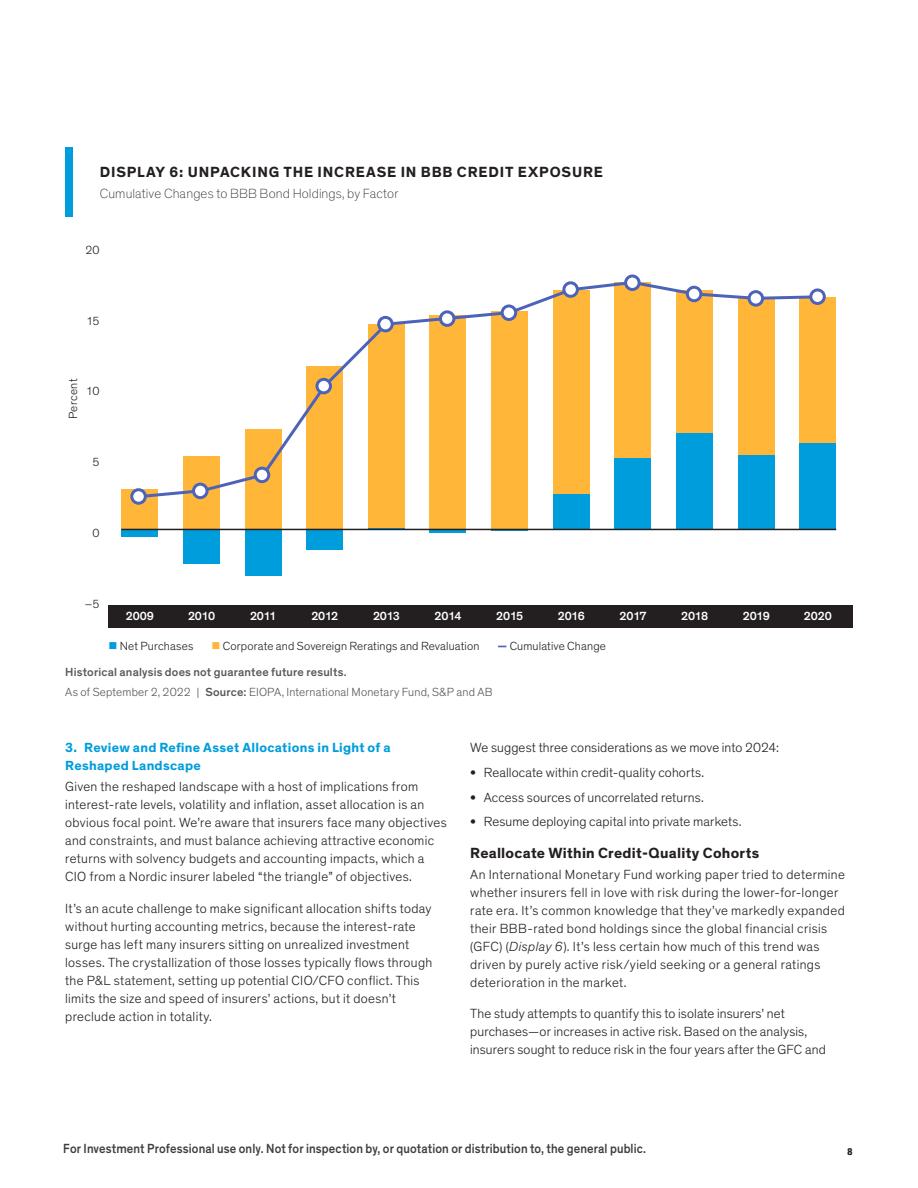
<style>
.page{position:relative;width:918px;height:1188px;background:#fff}
.page>*{position:absolute;margin:0;border:0;box-sizing:border-box;transform-origin:0 0}
.t1{font:700 15px "Theinhardt";letter-spacing:.045em;color:#231f20}
.t2{font:700 15px "Theinhardt";letter-spacing:.015em;color:#231f20}
.t3{font:300 13.5px/18px "Theinhardt";letter-spacing:.025em;color:#231f20}
.t4{font:500 13.5px "Theinhardt";letter-spacing:.01em;color:#3e3e3f;scale:.9 1}
.t5{font:700 13.5px/18px "Theinhardt";letter-spacing:.02em;color:#009ddc}
.t6{font:100 13.5px "Theinhardt";letter-spacing:.01em;color:#231f20}
.t7{font:300 12px/20.2px "Theinhardt";letter-spacing:.015em;color:#57585a}
.t8{font:300 12px "Theinhardt";letter-spacing:.015em;color:#231f20}
.t9{font:500 12px "Theinhardt";letter-spacing:-.045em;color:#fff}
.t10{font:700 10.5px "Klavika";color:#231f20}
.s1{color:#009ddc}
.s2{color:#ffb639}
.s3{font-weight:700;color:#4c63b9}
.s4{font-weight:500}
.s5{font-weight:700}
.s6{font-style:italic}
</style>
<div class="page">
<div style="left:65px;top:147px;width:8px;height:69px;background:#009ddc"></div>
<div style="left:108px;top:605px;width:745px;height:22px;background:#231f20"></div>
<div style="left:121px;top:489px;width:37px;height:41px;background:#ffb639"></div>
<div style="left:183px;top:456px;width:37px;height:74px;background:#ffb639"></div>
<div style="left:245px;top:429px;width:37px;height:101px;background:#ffb639"></div>
<div style="left:306px;top:366px;width:37px;height:164px;background:#ffb639"></div>
<div style="left:368px;top:324px;width:37px;height:206px;background:#ffb639"></div>
<div style="left:429px;top:316px;width:37px;height:214px;background:#ffb639"></div>
<div style="left:491px;top:311px;width:37px;height:219px;background:#ffb639"></div>
<div style="left:799px;top:297px;width:37px;height:233px;background:#ffb639"></div>
<svg style="left:141px;top:279px;width:680px;height:221px"></svg>
<div style="left:121px;top:530px;width:37px;height:7px;background:#009ddc"></div>
<div style="left:183px;top:530px;width:37px;height:34px;background:#009ddc"></div>
<div style="left:245px;top:530px;width:37px;height:46px;background:#009ddc"></div>
<div style="left:306px;top:530px;width:37px;height:20px;background:#009ddc"></div>
<hr style="left:368px;top:528px;width:37px;height:2px;background:#009ddc">
<hr style="left:429px;top:530px;width:37px;height:2px;background:#009ddc">
<hr style="left:491px;top:530px;width:37px;height:1px;background:#009ddc">
<div style="left:553px;top:494px;width:37px;height:36px;background:#009ddc"></div>
<div style="left:614px;top:458px;width:37px;height:72px;background:#009ddc"></div>
<div style="left:676px;top:433px;width:37px;height:97px;background:#009ddc"></div>
<div style="left:738px;top:455px;width:37px;height:75px;background:#009ddc"></div>
<div style="left:799px;top:443px;width:37px;height:87px;background:#009ddc"></div>
<hr style="left:121px;top:529px;width:715px;height:1px;background:#231f20">
<div style="left:132px;top:490px;width:13px;height:13px;background:#fff;border-radius:50%"></div>
<div style="left:130px;top:488px;width:17px;height:17px;border:3px solid #4c63b9;border-radius:50%"></div>
<div style="left:194px;top:484px;width:13px;height:14px;background:#fff;border-radius:50%"></div>
<div style="left:192px;top:483px;width:17px;height:16px;border:3px solid #4c63b9;border-radius:50%"></div>
<div style="left:255px;top:468px;width:14px;height:14px;background:#fff;border-radius:50%"></div>
<div style="left:254px;top:467px;width:16px;height:16px;border:3px solid #4c63b9;border-radius:50%"></div>
<div style="left:317px;top:379px;width:13px;height:14px;background:#fff;border-radius:50%"></div>
<div style="left:315px;top:378px;width:17px;height:16px;border:3px solid #4c63b9;border-radius:50%"></div>
<div style="left:379px;top:317px;width:13px;height:14px;background:#fff;border-radius:50%"></div>
<div style="left:377px;top:316px;width:17px;height:16px;border:3px solid #4c63b9;border-radius:50%"></div>
<div style="left:440px;top:312px;width:14px;height:13px;background:#fff;border-radius:50%"></div>
<div style="left:439px;top:310px;width:16px;height:17px;border:3px solid #4c63b9;border-radius:50%"></div>
<div style="left:502px;top:306px;width:14px;height:13px;background:#fff;border-radius:50%"></div>
<div style="left:501px;top:304px;width:16px;height:17px;border:3px solid #4c63b9;border-radius:50%"></div>
<div style="left:564px;top:283px;width:13px;height:13px;background:#fff;border-radius:50%"></div>
<div style="left:562px;top:281px;width:17px;height:17px;border:3px solid #4c63b9;border-radius:50%"></div>
<div style="left:626px;top:276px;width:13px;height:13px;background:#fff;border-radius:50%"></div>
<div style="left:624px;top:274px;width:17px;height:17px;border:3px solid #4c63b9;border-radius:50%"></div>
<div style="left:687px;top:287px;width:14px;height:14px;background:#fff;border-radius:50%"></div>
<div style="left:686px;top:286px;width:16px;height:16px;border:3px solid #4c63b9;border-radius:50%"></div>
<div style="left:749px;top:292px;width:14px;height:13px;background:#fff;border-radius:50%"></div>
<div style="left:748px;top:290px;width:16px;height:17px;border:3px solid #4c63b9;border-radius:50%"></div>
<div style="left:811px;top:290px;width:13px;height:13px;background:#fff;border-radius:50%"></div>
<div style="left:809px;top:288px;width:17px;height:17px;border:3px solid #4c63b9;border-radius:50%"></div>
<p class="t1" style="left:100px;top:163px;width:505px">DISPLAY 6: UNPACKING THE INCREASE IN BBB CREDIT EXPOSURE</p>
<p class="t6" style="left:100px;top:186px;width:300px">Cumulative Changes to BBB Bond Holdings, by Factor</p>
<p class="t8" style="left:85px;top:243px;width:16px">20</p>
<p class="t8" style="left:86px;top:314px;width:15px">15</p>
<p class="t8" style="left:66px;top:419px;width:42px;rotate:-90deg">Percent</p>
<p class="t8" style="left:86px;top:384px;width:15px">10</p>
<p class="t8" style="left:93px;top:455px;width:9px">5</p>
<p class="t8" style="left:93px;top:526px;width:9px">0</p>
<p class="t8" style="left:85px;top:597px;width:16px">–5</p>
<p class="t9" style="left:126px;top:608px;width:30px">2009</p>
<p class="t9" style="left:188px;top:608px;width:29px">2010</p>
<p class="t9" style="left:250px;top:608px;width:28px">2011</p>
<p class="t9" style="left:311px;top:608px;width:28px">2012</p>
<p class="t9" style="left:373px;top:608px;width:28px">2013</p>
<p class="t9" style="left:435px;top:608px;width:28px">2014</p>
<p class="t9" style="left:496px;top:608px;width:28px">2015</p>
<p class="t9" style="left:558px;top:608px;width:29px">2016</p>
<p class="t9" style="left:620px;top:608px;width:28px">2017</p>
<p class="t9" style="left:681px;top:608px;width:29px">2018</p>
<p class="t9" style="left:743px;top:608px;width:29px">2019</p>
<p class="t9" style="left:804px;top:608px;width:29px">2020</p>
<p class="t8" style="left:108px;top:639px;width:86px"><span class="s1">■</span> Net Purchases</p>
<p class="t8" style="left:211px;top:639px;width:270px"><span class="s2">■</span> Corporate and Sovereign Reratings and Revaluation</p>
<p class="t8" style="left:498px;top:639px;width:110px"><span class="s3">—</span> Cumulative Change</p>
<p class="t7" style="left:65px;top:662px;width:429px"><span class="s4">Historical analysis does not guarantee future results.<br></span>As of September 2, 2022 | <span class="s4">Source:</span> EIOPA, International Monetary Fund, S&amp;P and AB</p>
<p class="t5" style="left:65px;top:739px;width:327px">3. Review and Refine Asset Allocations in Light of a<br>Reshaped Landscape</p>
<p class="t3" style="left:65px;top:778px;width:383px">Given the reshaped landscape with a host of implications from interest-rate levels, volatility and inflation, asset allocation is an obvious focal point. We’re aware that insurers face many objectives and constraints, and must balance achieving attractive economic returns with solvency budgets and accounting impacts, which a CIO from a Nordic insurer labeled “the triangle” of objectives.</p>
<p class="t3" style="left:65px;top:899px;width:368px">It’s an acute challenge to make significant allocation shifts today without hurting accounting metrics, because the interest-rate surge has left many insurers sitting on unrealized investment losses. The crystallization of those losses typically flows through the P&amp;L statement, setting up potential CIO/CFO conflict. This limits the size and speed of insurers’ actions, but it doesn’t preclude action in totality.</p>
<p class="t3" style="left:470px;top:739px;width:310px">We suggest three considerations as we move into 2024:</p>
<p class="t3" style="left:470px;top:763px;width:236px"><span class="s5">•</span> Reallocate within credit-quality cohorts.</p>
<p class="t3" style="left:470px;top:788px;width:235px"><span class="s5">•</span> Access sources of uncorrelated returns.</p>
<p class="t3" style="left:470px;top:813px;width:273px"><span class="s5">•</span> Resume deploying capital into private markets.</p>
<p class="t2" style="left:470px;top:843px;width:291px">Reallocate Within Credit-Quality Cohorts</p>
<p class="t3" style="left:470px;top:865px;width:376px">An International Monetary Fund working paper tried to determine whether insurers fell in love with risk during the lower-for-longer rate era. It’s common knowledge that they’ve markedly expanded their BBB-rated bond holdings since the global financial crisis (GFC) (<span class="s6">Display 6</span>). It’s less certain how much of this trend was driven by purely active risk/yield seeking or a general ratings deterioration in the market.</p>
<p class="t3" style="left:470px;top:1005px;width:357px">The study attempts to quantify this to isolate insurers’ net purchases—or increases in active risk. Based on the analysis, insurers sought to reduce risk in the four years after the GFC and</p>
<p class="t4" style="left:63px;top:1140px;width:649px">For Investment Professional use only. Not for inspection by, or quotation or distribution to, the general public.</p>
<p class="t10" style="left:847px;top:1144px;width:7px">8</p>
</div>
